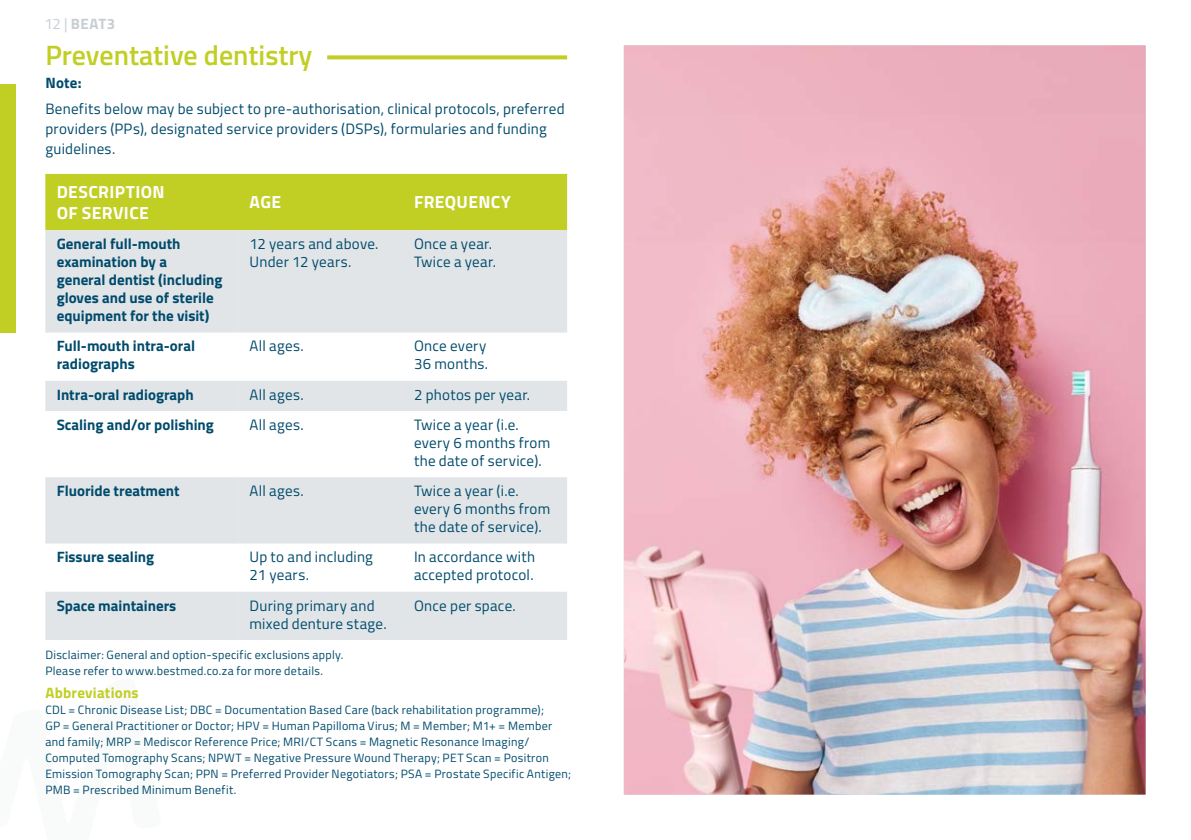
<style>
.page{position:relative;width:1191px;height:840px;background:#fff}
.page>*{position:absolute;margin:0;border:0;box-sizing:border-box;transform-origin:0 0}
.t1{font:600 28px "Titillium Web";color:#c1ce23}
.TABLE_H1{font:700 17.6px/21px "Titillium Web";letter-spacing:.02em;color:#fff}
.TABLE_BODY{font:15px/18px "Titillium Web";letter-spacing:.02em;color:#004b6c}
.TABLE_Highlight{font:700 15px/18px "Titillium Web";color:#004b6c}
.BODY{font:15px/20px "Titillium Web";letter-spacing:.02em;color:#004b6c}
.HIGHLIGHT{font:700 15px "Titillium Web";letter-spacing:.015em;color:#c1ce23}
.t2{font:700 15px "Titillium Web";letter-spacing:.03em;color:#c6ced4}
.HIGHLIGHT-2{font:700 15px "Titillium Web";color:#004b6c}
.HIGHLIGHT-3{font:12px/16px "Titillium Web";letter-spacing:.025em;color:#004b6c}
.FOOTNOTE{font:12px/16px "Titillium Web";letter-spacing:.025em;color:#004b6c}
.s1{font-weight:400}
</style>
<div class="page">
<div style="left:0;top:84px;width:16px;height:248px;background:#c1ce23"></div>
<div style="left:45px;top:175px;width:522px;height:55px;background:#c1ce23"></div>
<svg style="left:45px;top:230px;width:193px;height:409px;fill:#e1e5e8"></svg>
<svg style="left:238px;top:230px;width:329px;height:409px;fill:#e1e5e8"></svg>
<hr style="left:45px;top:174px;width:193px;height:1px;background:#c1ce23">
<hr style="left:238px;top:174px;width:165px;height:1px;background:#c1ce23">
<hr style="left:403px;top:174px;width:164px;height:1px;background:#c1ce23">
<svg style="left:327px;top:55px;width:240px;height:4px"></svg>
<img style="left:624px;top:45px;width:521px;height:749px">
<p class="t2" style="left:45px;top:13px;width:72px"><span class="s1">12 |</span> BEAT3</p>
<h1 class="t1" style="left:45px;top:34px;width:268px">Preventative dentistry</h1>
<p class="HIGHLIGHT-2" style="left:45px;top:71px;width:38px">Note:</p>
<p class="BODY" style="left:45px;top:98px;width:521px">Benefits below may be subject to pre-authorisation, clinical protocols, preferred providers (PPs), designated service providers (DSPs), formularies and funding guidelines.</p>
<p class="TABLE_H1" style="left:57px;top:180px;width:109px">DESCRIPTION<br>OF SERVICE</p>
<p class="TABLE_H1" style="left:250px;top:191px;width:33px">AGE</p>
<p class="TABLE_H1" style="left:414px;top:191px;width:98px">FREQUENCY</p>
<p class="TABLE_Highlight" style="left:57px;top:234px;width:125px">General full-mouth examination by a</p>
<p class="TABLE_Highlight" style="left:57px;top:270px;width:167px">general dentist (including gloves and use of sterile equipment for the visit)</p>
<p class="TABLE_BODY" style="left:249px;top:234px;width:130px">12 years and above.</p>
<p class="TABLE_BODY" style="left:249px;top:252px;width:103px">Under 12 years.</p>
<p class="TABLE_BODY" style="left:414px;top:234px;width:80px">Once a year.</p>
<p class="TABLE_BODY" style="left:414px;top:252px;width:83px">Twice a year.</p>
<p class="TABLE_Highlight" style="left:57px;top:336px;width:140px">Full-mouth intra-oral radiographs</p>
<p class="TABLE_BODY" style="left:249px;top:336px;width:56px">All ages.</p>
<p class="TABLE_BODY" style="left:414px;top:336px;width:76px">Once every<br>36 months.</p>
<p class="TABLE_Highlight" style="left:57px;top:384px;width:139px">Intra-oral radiograph</p>
<p class="TABLE_BODY" style="left:249px;top:384px;width:56px">All ages.</p>
<p class="TABLE_BODY" style="left:414px;top:384px;width:118px">2 photos per year.</p>
<p class="TABLE_Highlight" style="left:57px;top:414px;width:159px">Scaling and/or polishing</p>
<p class="TABLE_BODY" style="left:249px;top:414px;width:56px">All ages.</p>
<p class="TABLE_BODY" style="left:414px;top:414px;width:138px">Twice a year (i.e. every 6 months from the date of service).</p>
<p class="TABLE_Highlight" style="left:57px;top:481px;width:124px">Fluoride treatment</p>
<p class="TABLE_BODY" style="left:249px;top:481px;width:56px">All ages.</p>
<p class="TABLE_BODY" style="left:414px;top:481px;width:138px">Twice a year (i.e. every 6 months from the date of service).</p>
<p class="TABLE_Highlight" style="left:57px;top:547px;width:99px">Fissure sealing</p>
<p class="TABLE_BODY" style="left:249px;top:547px;width:125px">Up to and including<br>21 years.</p>
<p class="TABLE_BODY" style="left:414px;top:547px;width:123px">In accordance with accepted protocol.</p>
<p class="TABLE_Highlight" style="left:57px;top:595px;width:121px">Space maintainers</p>
<p class="TABLE_BODY" style="left:249px;top:595px;width:139px">During primary and mixed denture stage.</p>
<p class="TABLE_BODY" style="left:414px;top:595px;width:103px">Once per space.</p>
<p class="FOOTNOTE" style="left:45px;top:645px;width:299px">Disclaimer: General and option-specific exclusions apply.<br>Please refer to www.bestmed.co.za for more details.</p>
<p class="HIGHLIGHT" style="left:45px;top:681px;width:95px">Abbreviations</p>
<p class="HIGHLIGHT-3" style="left:45px;top:701px;width:527px">CDL = Chronic Disease List; DBC = Documentation Based Care (back rehabilitation programme);<br>GP = General Practitioner or Doctor; HPV = Human Papilloma Virus; M = Member; M1+ = Member and family; MRP = Mediscor Reference Price; MRI/CT Scans = Magnetic Resonance Imaging/ Computed Tomography Scans; NPWT = Negative Pressure Wound Therapy; PET Scan = Positron Emission Tomography Scan; PPN = Preferred Provider Negotiators; PSA = Prostate Specific Antigen; PMB = Prescribed Minimum Benefit.</p>
</div>
